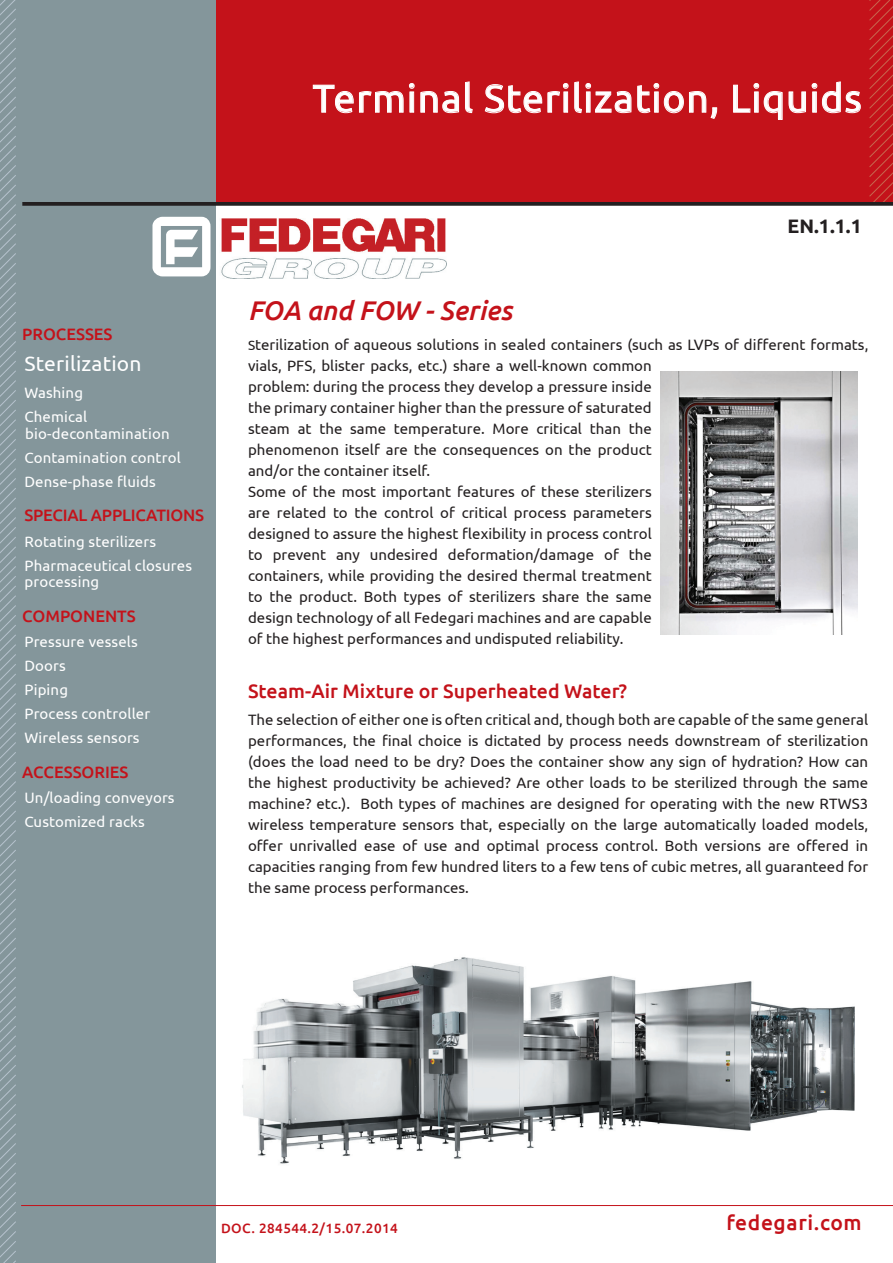
<style>
.page{position:relative;width:893px;height:1263px;background:#fff}
.page>*{position:absolute;margin:0;border:0;box-sizing:border-box;transform-origin:0 0}
.t1{font:39px "Ubuntu";letter-spacing:.025em;color:#fff}
.t2{font:italic 500 27px "Ubuntu";color:#c4121a}
.t3{font:21px "Ubuntu";letter-spacing:.01em;color:#fff}
.t4{font:500 21px "Ubuntu";letter-spacing:.03em;color:#c4121a}
.t5{font:500 19.5px "Ubuntu";color:#c4121a}
.t6{font:700 19.5px "Ubuntu";color:#231f20}
.t7{font:500 16.5px "Ubuntu";color:#c4121a}
.t8{font:15px/21px "Ubuntu";color:#231f20;text-align:justify}
.t9{font:15px/16.5px "Ubuntu";letter-spacing:.01em;color:#fff}
.t10{font:500 13.5px "Ubuntu";letter-spacing:.03em;color:#c4121a}
.s1{font-size:13.5px}
</style>
<div class="page">
<div style="left:197px;top:0;width:696px;height:203px;background:#c4121a"></div>
<svg style="left:870px;top:0;width:23px;height:202px"></svg>
<div style="left:0;top:0;width:215px;height:1263px;background:#84969b"></div>
<hr style="left:21px;top:1205px;width:872px;height:1px;background:#c4121a">
<svg style="left:0;top:0;width:16px;height:1263px"></svg>
<svg style="left:22px;top:202px;width:871px;height:4px;background:#2f2b2c"></svg>
<svg style="left:152px;top:217px;width:59px;height:59px"></svg>
<img style="left:221px;top:218px;width:225px;height:60px">
<svg style="left:313px;top:83px;width:146px;height:30px"></svg>
<svg style="left:465px;top:81px;width:8px;height:32px"></svg>
<svg style="left:484px;top:81px;width:233px;height:38px"></svg>
<svg style="left:733px;top:81px;width:128px;height:39px"></svg>
<img style="left:660px;top:372px;width:198px;height:262px">
<img style="left:242px;top:957px;width:613px;height:207px">
<p class="t7" style="left:22px;top:324px;width:92px">PROCESSES</p>
<p class="t3" style="left:24px;top:351px;width:119px">Sterilization</p>
<p class="t9" style="left:24px;top:384px;width:60px">Washing</p>
<p class="t9" style="left:24px;top:408px;width:64px">Chemical</p>
<p class="t9" style="left:25px;top:425px;width:146px">bio-decontamination</p>
<p class="t9" style="left:24px;top:449px;width:158px">Contamination control</p>
<p class="t9" style="left:24px;top:473px;width:133px">Dense-phase fluids</p>
<p class="t7" style="left:24px;top:505px;width:181px">SPECIAL APPLICATIONS</p>
<p class="t9" style="left:24px;top:533px;width:133px">Rotating sterilizers</p>
<p class="t9" style="left:24px;top:557px;width:169px">Pharmaceutical closures processing</p>
<p class="t7" style="left:22px;top:606px;width:115px">COMPONENTS</p>
<p class="t9" style="left:24px;top:633px;width:115px">Pressure vessels</p>
<p class="t9" style="left:24px;top:657px;width:43px">Doors</p>
<p class="t9" style="left:24px;top:681px;width:45px">Piping</p>
<p class="t9" style="left:24px;top:705px;width:127px">Process controller</p>
<p class="t9" style="left:24px;top:729px;width:117px">Wireless sensors</p>
<p class="t7" style="left:22px;top:762px;width:108px">ACCESSORIES</p>
<p class="t9" style="left:24px;top:789px;width:152px">Un/loading conveyors</p>
<p class="t9" style="left:24px;top:813px;width:122px">Customized racks</p>
<p class="t1" style="left:313px;top:75px;width:551px">Terminal Sterilization, Liquids</p>
<p class="t2" style="left:248px;top:294px;width:265px">FOA and FOW - Series</p>
<p class="t6" style="left:788px;top:215px;width:76px">EN.1.1.1</p>
<p class="t8" style="left:248px;top:333px;width:622px;text-align:left"><span class="s1">S</span>terilization of aqueous solutions in sealed containers (such as LVPs of different formats, vials, PFS, blister packs, etc.) share a well-known common<br>problem: during the process they develop a pressure inside<br>the primary container higher than the pressure of saturated<br>steam at the same temperature. More critical than the<br>phenomenon itself are the consequences on the product<br>and/or the container itself.</p>
<p class="t8" style="left:248px;top:480px;width:405px">Some of the most important features of these sterilizers are related to the control of critical process parameters designed to assure the highest flexibility in process control to prevent any undesired deformation/damage of the containers, while providing the desired thermal treatment to the product. Both types of sterilizers share the same design technology of all Fedegari machines and are capable of the highest performances and undisputed reliability.</p>
<p class="t5" style="left:248px;top:678px;width:381px">Steam-Air Mixture or Superheated Water?</p>
<p class="t8" style="left:248px;top:708px;width:622px">The selection of either one is often critical and, though both are capable of the same general performances, the final choice is dictated by process needs downstream of sterilization (does the load need to be dry? Does the container show any sign of hydration? How can the highest productivity be achieved? Are other loads to be sterilized through the same machine? etc.). Both types of machines are designed for operating with the new RTWS3 wireless temperature sensors that, especially on the large automatically loaded models, offer unrivalled ease of use and optimal process control. Both versions are offered in capacities ranging from few hundred liters to a few tens of cubic metres, all guaranteed for the same process performances.</p>
<p class="t10" style="left:221px;top:1220px;width:178px">DOC. 284544.2/15.07.2014</p>
<p class="t4" style="left:726px;top:1209px;width:137px">fedegari.com</p>
</div>
